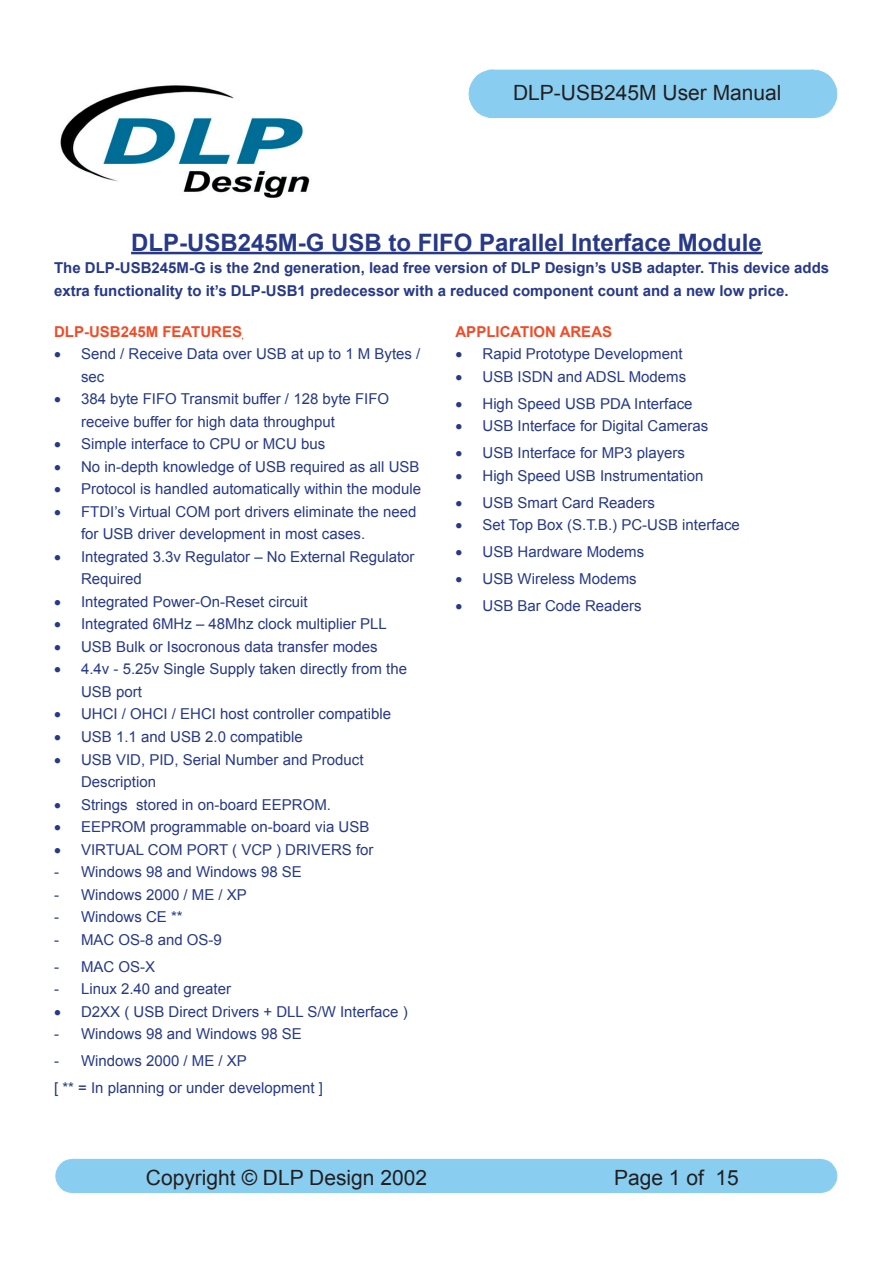
<style>
.page{position:relative;width:893px;height:1263px;background:#fff}
.page>*{position:absolute;margin:0;border:0;box-sizing:border-box;transform-origin:0 0}
.heading_4{font:700 24px "Arial";color:#273987}
.t1{font:21px "Arial";color:#231f20}
.t2{font:15px/22.5px "Arial";color:#273987}
.Body_Text_2{font:700 15px/22.5px "Arial";color:#273987}
.heading_3{font:700 15px "Arial";color:#f04c27}
</style>
<div class="page">
<svg style="left:55px;top:1159px;width:18px;height:34px"></svg>
<svg style="left:820px;top:1159px;width:17px;height:34px"></svg>
<div style="left:73px;top:1159px;width:747px;height:33px;background:#89cef1"></div>
<div style="left:73px;top:1159px;width:747px;height:34px;border:1px solid #89cef1"></div>
<svg style="left:469px;top:70px;width:20px;height:48px"></svg>
<svg style="left:813px;top:70px;width:24px;height:48px"></svg>
<div style="left:489px;top:70px;width:324px;height:48px;background:#89cef1"></div>
<hr style="left:131px;top:252px;width:631px;height:2px;background:#273987">
<img style="left:60px;top:85px;width:250px;height:113px">
<p class="t1" style="left:513px;top:79px;width:270px">DLP-USB245M User Manual</p>
<p class="heading_4" style="left:131px;top:226px;width:632px">DLP-USB245M-G USB to FIFO Parallel Interface Module</p>
<p class="Body_Text_2" style="left:54px;top:257px;width:777px">The DLP-USB245M-G is the 2nd generation, lead free version of DLP Design’s USB adapter. This device adds extra functionality to it’s DLP-USB1 predecessor with a reduced component count and a new low price.</p>
<p class="heading_3" style="left:54px;top:322px;width:190px">DLP-USB245M FEATURES</p>
<p class="t2" style="left:81px;top:343px;width:341px;text-indent:-27px">• Send / Receive Data over USB at up to 1 M Bytes / sec</p>
<p class="t2" style="left:81px;top:388px;width:310px;text-indent:-27px">• 384 byte FIFO Transmit buffer / 128 byte FIFO receive buffer for high data throughput</p>
<p class="t2" style="left:54px;top:433px;width:273px">• Simple interface to CPU or MCU bus</p>
<p class="t2" style="left:54px;top:456px;width:367px">• No in-depth knowledge of USB required as all USB</p>
<p class="t2" style="left:54px;top:478px;width:369px">• Protocol is handled automatically within the module</p>
<p class="t2" style="left:81px;top:501px;width:337px;text-indent:-27px">• FTDI’s Virtual COM port drivers eliminate the need for USB driver development in most cases.</p>
<p class="t2" style="left:81px;top:546px;width:335px;text-indent:-27px">• Integrated 3.3v Regulator – No External Regulator<br>Required</p>
<p class="t2" style="left:54px;top:591px;width:255px">• Integrated Power-On-Reset circuit</p>
<p class="t2" style="left:54px;top:613px;width:334px">• Integrated 6MHz – 48Mhz clock multiplier PLL</p>
<p class="t2" style="left:54px;top:636px;width:325px">• USB Bulk or Isocronous data transfer modes</p>
<p class="t2" style="left:81px;top:658px;width:327px;text-indent:-27px">• 4.4v - 5.25v Single Supply taken directly from the<br>USB port</p>
<p class="t2" style="left:54px;top:703px;width:339px">• UHCI / OHCI / EHCI host controller compatible</p>
<p class="t2" style="left:54px;top:726px;width:250px">• USB 1.1 and USB 2.0 compatible</p>
<p class="t2" style="left:81px;top:748px;width:284px;text-indent:-27px">• USB VID, PID, Serial Number and Product<br>Description</p>
<p class="t2" style="left:54px;top:793px;width:279px">• Strings stored in on-board EEPROM.</p>
<p class="t2" style="left:54px;top:816px;width:317px">• EEPROM programmable on-board via USB</p>
<p class="t2" style="left:54px;top:838px;width:321px">• VIRTUAL COM PORT ( VCP ) DRIVERS for</p>
<p class="t2" style="left:54px;top:861px;width:249px">- Windows 98 and Windows 98 SE</p>
<p class="t2" style="left:54px;top:883px;width:194px">- Windows 2000 / ME / XP</p>
<p class="t2" style="left:54px;top:906px;width:130px">- Windows CE **</p>
<p class="t2" style="left:54px;top:928px;width:169px">- MAC OS-8 and OS-9</p>
<p class="t2" style="left:54px;top:955px;width:103px">- MAC OS-X</p>
<p class="t2" style="left:54px;top:978px;width:179px">- Linux 2.40 and greater</p>
<p class="t2" style="left:54px;top:1000px;width:355px">• D2XX ( USB Direct Drivers + DLL S/W Interface )</p>
<p class="t2" style="left:54px;top:1023px;width:249px">- Windows 98 and Windows 98 SE</p>
<p class="t2" style="left:54px;top:1050px;width:194px">- Windows 2000 / ME / XP</p>
<p class="t2" style="left:54px;top:1077px;width:270px">[ ** = In planning or under development ]</p>
<p class="heading_3" style="left:455px;top:322px;width:158px">APPLICATION AREAS</p>
<p class="t2" style="left:455px;top:343px;width:229px">• Rapid Prototype Development</p>
<p class="t2" style="left:455px;top:366px;width:232px">• USB ISDN and ADSL Modems</p>
<p class="t2" style="left:455px;top:393px;width:239px">• High Speed USB PDA Interface</p>
<p class="t2" style="left:455px;top:415px;width:254px">• USB Interface for Digital Cameras</p>
<p class="t2" style="left:455px;top:442px;width:231px">• USB Interface for MP3 players</p>
<p class="t2" style="left:455px;top:465px;width:249px">• High Speed USB Instrumentation</p>
<p class="t2" style="left:455px;top:492px;width:201px">• USB Smart Card Readers</p>
<p class="t2" style="left:455px;top:514px;width:286px">• Set Top Box (S.T.B.) PC-USB interface</p>
<p class="t2" style="left:455px;top:541px;width:190px">• USB Hardware Modems</p>
<p class="t2" style="left:455px;top:568px;width:183px">• USB Wireless Modems</p>
<p class="t2" style="left:455px;top:595px;width:188px">• USB Bar Code Readers</p>
<p class="t1" style="left:146px;top:1163px;width:283px">Copyright © DLP Design 2002</p>
<p class="t1" style="left:614px;top:1163px;width:126px">Page 1 of 15</p>
</div>
